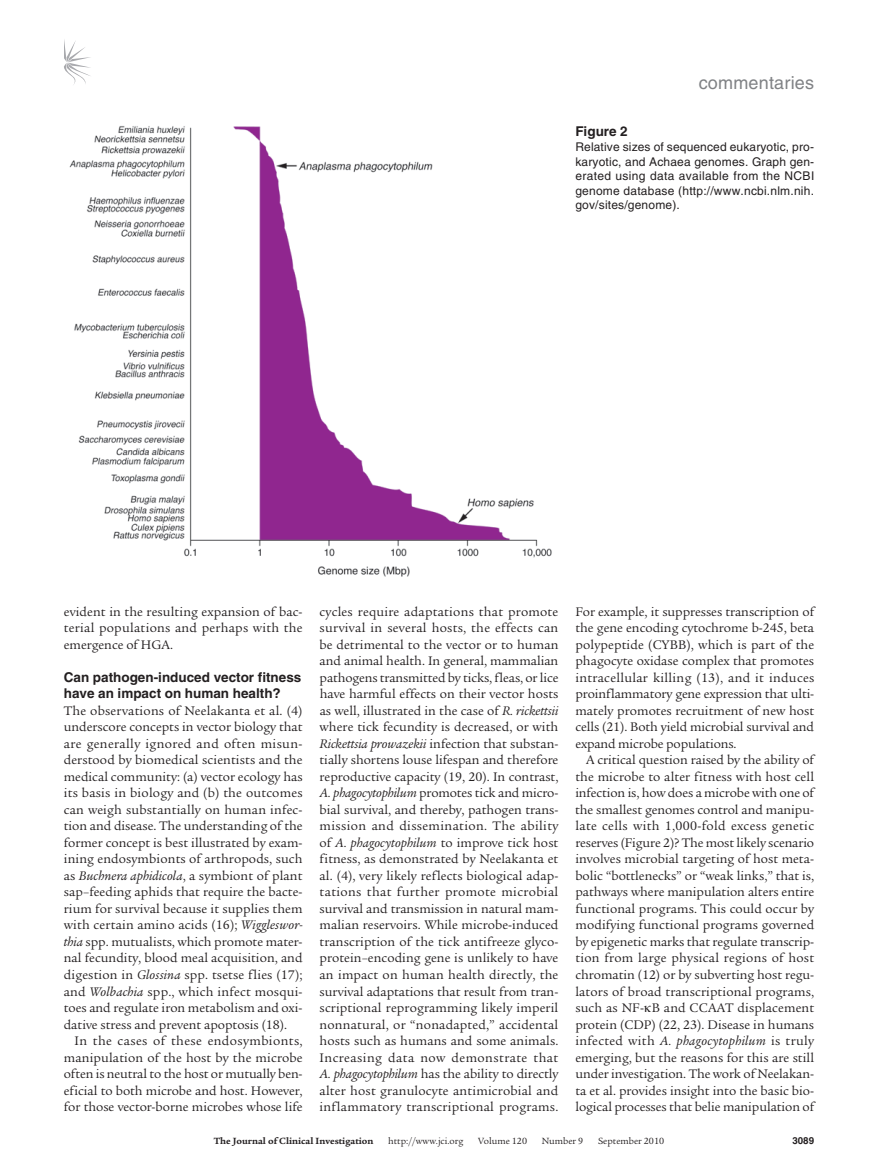
<style>
.page{position:relative;width:878px;height:1174px;background:#fff}
.page>*{position:absolute;margin:0;border:0;box-sizing:border-box;transform-origin:0 0}
.t1{font:18px "Helvetica LT Std";letter-spacing:.01em;color:#808285}
.t2{font:13.5px/16.5px "Legacy Serif Std";color:#231f20;text-align:justify}
.t3{font:700 13.5px/16.5px "Helvetica LT Std";color:#231f20}
.t4{font:12px/14.7px "Helvetica LT Std";letter-spacing:.015em;color:#231f20;text-align:justify}
.t5{font:9.75px "Legacy Serif Std";color:#231f20}
.t6{font:700 9.75px "Legacy Serif Std";color:#231f20}
.t7{font:700 9.75px "Helvetica LT Std";color:#231f20}
.s1{font-style:italic}
</style>
<div class="page">
<svg style="left:64px;top:39px;width:27px;height:46px"></svg>
<img style="left:69px;top:126px;width:483px;height:451px">
<h1 class="t1" style="left:698px;top:72px;width:117px">commentaries</h1>
<p class="t3" style="left:575px;top:123px;width:54px">Figure 2</p>
<p class="t4" style="left:575px;top:139px;width:240px">Relative sizes of sequenced eukaryotic, pro&shy;karyotic, and Achaea genomes. Graph gen&shy;erated using data available from the NCBI genome database (http://www.ncbi.nlm.nih. gov/sites/genome).</p>
<p class="t2" style="left:64px;top:603px;width:240px">evident in the resulting expansion of bac&shy;terial populations and perhaps with the emergence of HGA.</p>
<p class="t3" style="left:64px;top:668px;width:239px">Can pathogen-induced vector fitness have an impact on human health?</p>
<p class="t2" style="left:64px;top:702px;width:240px">The observations of Neelakanta et al. (4) underscore concepts in vector biology that are generally ignored and often misun&shy;derstood by biomedical scientists and the medical community: (a) vector ecology has its basis in biology and (b) the outcomes can weigh substantially on human infec&shy;tion and disease. The understanding of the former concept is best illustrated by exam&shy;ining endosymbionts of arthropods, such as <span class="s1">Buchnera aphidicola</span>, a symbiont of plant sap–feeding aphids that require the bacte&shy;rium for survival because it supplies them with certain amino acids (16); <span class="s1">Wiggleswor&shy;thia</span> spp. mutualists, which promote mater&shy;nal fecundity, blood meal acquisition, and digestion in <span class="s1">Glossina</span> spp. tsetse flies (17); and <span class="s1">Wolbachia</span> spp., which infect mosqui&shy;toes and regulate iron metabolism and oxi&shy;dative stress and prevent apoptosis (18).</p>
<p class="t2" style="left:64px;top:1032px;width:240px;text-indent:11px">In the cases of these endosymbionts, manipulation of the host by the microbe often is neutral to the host or mutually ben&shy;eficial to both microbe and host. However, for those vector-borne microbes whose life</p>
<p class="t2" style="left:319px;top:603px;width:240px">cycles require adaptations that promote survival in several hosts, the effects can be detrimental to the vector or to human and animal health. In general, mammalian pathogens transmitted by ticks, fleas, or lice have harmful effects on their vector hosts as well, illustrated in the case of <span class="s1">R. rickettsii </span>where tick fecundity is decreased, or with <span class="s1">Rickettsia prowazekii</span> infection that substan&shy;tially shortens louse lifespan and therefore reproductive capacity (19, 20). In contrast, <span class="s1">A. phagocytophilum</span> promotes tick and micro&shy;bial survival, and thereby, pathogen trans&shy;mission and dissemination. The ability of <span class="s1">A. phagocytophilum</span> to improve tick host fitness, as demonstrated by Neelakanta et al. (4), very likely reflects biological adap&shy;tations that further promote microbial survival and transmission in natural mam&shy;malian reservoirs. While microbe-induced transcription of the tick antifreeze glyco&shy;protein–encoding gene is unlikely to have an impact on human health directly, the survival adaptations that result from tran&shy;scriptional reprogramming likely imperil nonnatural, or “nonadapted,” accidental hosts such as humans and some animals.<br>Increasing data now demonstrate that <span class="s1">A. phagocytophilum</span> has the ability to directly alter host granulocyte antimicrobial and inflammatory transcriptional programs.</p>
<p class="t2" style="left:575px;top:603px;width:240px">For example, it suppresses transcription of the gene encoding cytochrome b-245, beta polypeptide (CYBB), which is part of the phagocyte oxidase complex that promotes intracellular killing (13), and it induces proinflammatory gene expression that ulti&shy;mately promotes recruitment of new host cells (21). Both yield microbial survival and expand microbe populations.</p>
<p class="t2" style="left:575px;top:752px;width:240px;text-indent:11px">A critical question raised by the ability of the microbe to alter fitness with host cell infection is, how does a microbe with one of the smallest genomes control and manipu&shy;late cells with 1,000-fold excess genetic reserves (Figure 2)? The most likely scenario involves microbial targeting of host meta&shy;bolic “bottlenecks” or “weak links,” that is, pathways where manipulation alters entire functional programs. This could occur by modifying functional programs governed by epigenetic marks that regulate transcrip&shy;tion from large physical regions of host chromatin (12) or by subverting host regu&shy;lators of broad transcriptional programs, such as NF- B and CCAAT displacement protein (CDP) (22, 23). Disease in humans infected with <span class="s1">A. phagocytophilum</span> is truly emerging, but the reasons for this are still under investigation. The work of Neelakan&shy;ta et al. provides insight into the basic bio&shy;logical processes that belie manipulation of</p>
<p class="t6" style="left:214px;top:1135px;width:161px">The Journal of Clinical Investigation</p>
<p class="t5" style="left:388px;top:1135px;width:77px">http://www.jci.org</p>
<p class="t5" style="left:478px;top:1135px;width:50px">Volume 120</p>
<p class="t5" style="left:541px;top:1135px;width:43px">Number 9</p>
<p class="t5" style="left:598px;top:1135px;width:68px">September 2010</p>
<p class="t7" style="left:792px;top:1134px;width:23px">3089</p>
</div>
